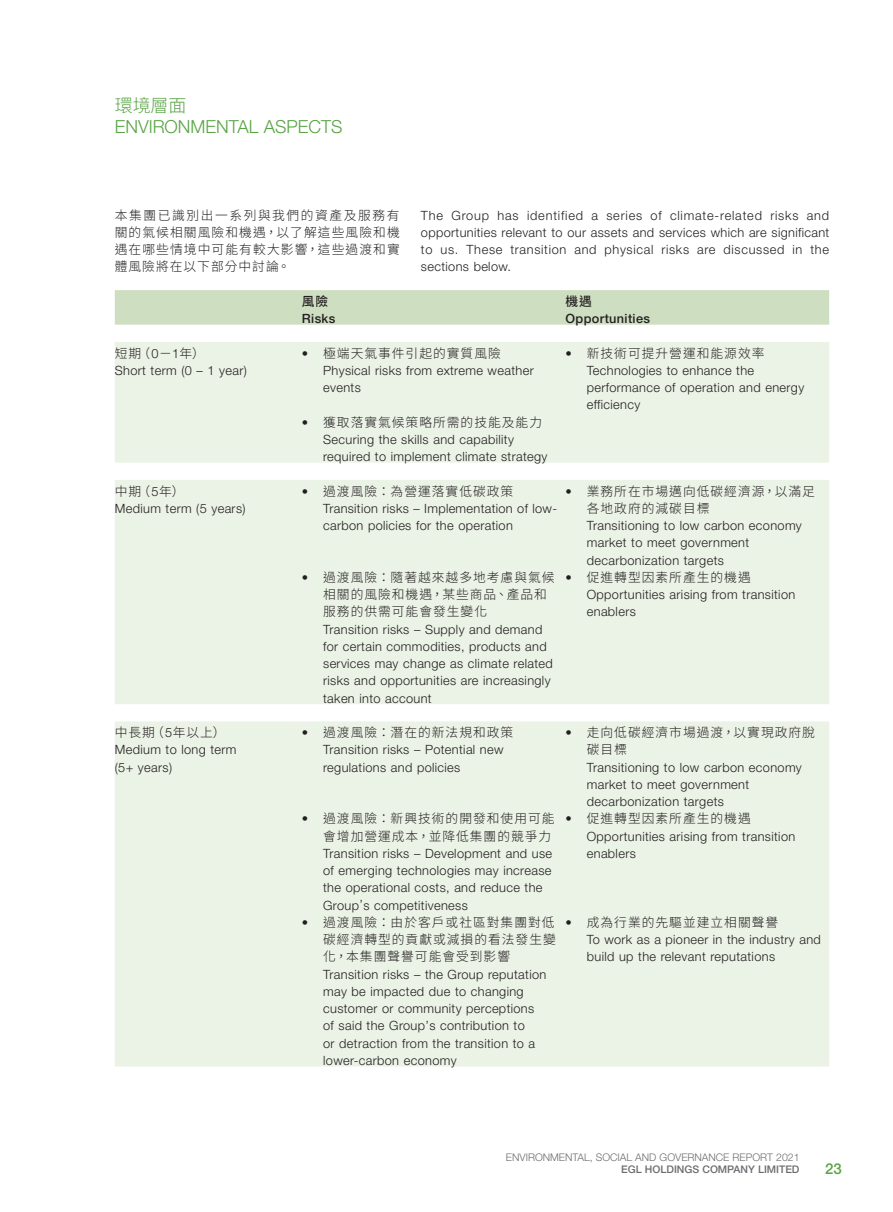
<style>
.page{position:relative;width:893px;height:1212px;background:#fff}
.page>*{position:absolute;margin:0;border:0;box-sizing:border-box;transform-origin:0 0}
.t1{font:300 18px "Helvetica Neue LT Std";color:#59a445}
.t2{font:300 18px "Source Han Sans TC";color:#59a445}
.t3{font:500 15px "Helvetica Neue LT Std";color:#59a445}
.C_Body_Text{font:300 12.75px/17.2px "Helvetica Neue LT Std";letter-spacing:.03em;color:#231f20}
.C_Body_Text-2{font:300 12.75px/17.2px "Source Han Sans TC";letter-spacing:.08em;color:#231f20}
.Body_Text{font:300 12.75px/17.2px "Helvetica Neue LT Std";letter-spacing:.05em;color:#231f20;text-align:justify}
.C_Body_Text-3{font:500 12.75px "Helvetica Neue LT Std";letter-spacing:.03em;color:#231f20}
.C_Body_Text-4{font:500 12.75px "Source Han Sans TC";color:#231f20}
.t4{font:300 10.5px "Helvetica Neue LT Std";color:#6c6d70}
.t5{font:500 10.5px "Helvetica Neue LT Std";color:#6c6d70}
.s1{font-family:"Helvetica Neue LT Std"}
</style>
<div class="page">
<div style="left:115px;top:290px;width:714px;height:35px;background:#cedec1"></div>
<div style="left:115px;top:342px;width:714px;height:724px;background:#ebf2e6"></div>
<h1 class="t2" style="left:115px;top:96px;width:73px">環境層面</h1>
<h1 class="t1" style="left:115px;top:116px;width:229px">ENVIRONMENTAL ASPECTS</h1>
<p class="C_Body_Text-2" style="left:115px;top:207px;width:286px;text-align:justify">本集團已識別出一系列與我們的資產及服務有關的氣候相關風險和機遇，以了解這些風險和機遇在哪些情境中可能有較大影響，這些過渡和實體風險將在以下部分中討論。</p>
<p class="C_Body_Text-4" style="left:302px;top:294px;width:28px">風險</p>
<p class="C_Body_Text-3" style="left:302px;top:311px;width:35px">Risks</p>
<p class="Body_Text" style="left:421px;top:206px;width:410px">The Group has identified a series of climate-related risks and opportunities relevant to our assets and services which are significant to us. These transition and physical risks are discussed in the sections below.</p>
<p class="C_Body_Text-4" style="left:566px;top:294px;width:28px">機遇</p>
<p class="C_Body_Text-3" style="left:566px;top:311px;width:86px">Opportunities</p>
<p class="C_Body_Text-2" style="left:115px;top:345px;width:92px">短期（<span class="s1">0</span>－<span class="s1">1</span>年）</p>
<p class="C_Body_Text" style="left:115px;top:361px;width:134px">Short term (0 – 1 year)</p>
<p class="C_Body_Text-2" style="left:115px;top:483px;width:71px">中期（<span class="s1">5</span>年）</p>
<p class="C_Body_Text" style="left:115px;top:499px;width:132px">Medium term (5 years)</p>
<p class="C_Body_Text-2" style="left:115px;top:724px;width:112px">中長期（<span class="s1">5</span>年以上）</p>
<p class="C_Body_Text" style="left:115px;top:741px;width:123px">Medium to long term</p>
<p class="C_Body_Text" style="left:115px;top:758px;width:59px">(5+ years)</p>
<p class="C_Body_Text-2" style="left:302px;top:345px;width:200px"><span class="s1">•</span> 極端天氣事件引起的實質風險</p>
<p class="C_Body_Text" style="left:323px;top:361px;width:212px">Physical risks from extreme weather events</p>
<p class="C_Body_Text-2" style="left:302px;top:414px;width:242px"><span class="s1">•</span> 獲取落實氣候策略所需的技能及能力</p>
<p class="C_Body_Text" style="left:323px;top:430px;width:226px">Securing the skills and capability required to implement climate strategy</p>
<p class="C_Body_Text-2" style="left:302px;top:483px;width:213px"><span class="s1">•</span> 過渡風險：為營運落實低碳政策</p>
<p class="C_Body_Text" style="left:323px;top:499px;width:235px">Transition risks – Implementation of low&shy;carbon policies for the operation</p>
<p class="C_Body_Text-2" style="left:323px;top:569px;width:233px;text-indent:-21px"><span class="s1">•</span> 過渡風險：隨著越來越多地考慮與氣候相關的風險和機遇，某些商品、產品和服務的供需可能會發生變化</p>
<p class="C_Body_Text" style="left:323px;top:620px;width:231px">Transition risks – Supply and demand for certain commodities, products and services may change as climate related risks and opportunities are increasingly taken into account</p>
<p class="C_Body_Text-2" style="left:302px;top:724px;width:213px"><span class="s1">•</span> 過渡風險：潛在的新法規和政策</p>
<p class="C_Body_Text" style="left:323px;top:741px;width:182px">Transition risks – Potential new regulations and policies</p>
<p class="C_Body_Text-2" style="left:302px;top:810px;width:254px;text-align:right"><span class="s1">•</span> 過渡風險：新興技術的開發和使用可能會增加營運成本，並降低集團的競爭力</p>
<p class="C_Body_Text" style="left:323px;top:844px;width:230px">Transition risks – Development and use of emerging technologies may increase the operational costs, and reduce the Group’s competitiveness</p>
<p class="C_Body_Text-2" style="left:323px;top:914px;width:234px;text-align:justify;text-indent:-21px"><span class="s1">•</span> 過渡風險：由於客戶或社區對集團對低碳經濟轉型的貢獻或減損的看法發生變化，本集團聲譽可能會受到影響</p>
<p class="C_Body_Text" style="left:323px;top:965px;width:225px">Transition risks – the Group reputation may be impacted due to changing customer or community perceptions of said the Group’s contribution to<br>or detraction from the transition to a lower-carbon economy</p>
<p class="C_Body_Text-2" style="left:566px;top:345px;width:200px"><span class="s1">•</span> 新技術可提升營運和能源效率</p>
<p class="C_Body_Text" style="left:587px;top:361px;width:219px">Technologies to enhance the performance of operation and energy efficiency</p>
<p class="C_Body_Text-2" style="left:587px;top:483px;width:230px;text-indent:-21px"><span class="s1">•</span> 業務所在市場邁向低碳經濟源，以滿足各地政府的減碳目標</p>
<p class="C_Body_Text" style="left:587px;top:517px;width:217px">Transitioning to low carbon economy market to meet government decarbonization targets</p>
<p class="C_Body_Text-2" style="left:566px;top:569px;width:187px"><span class="s1">•</span> 促進轉型因素所產生的機遇</p>
<p class="C_Body_Text" style="left:587px;top:586px;width:210px">Opportunities arising from transition enablers</p>
<p class="C_Body_Text-2" style="left:587px;top:724px;width:230px;text-indent:-21px"><span class="s1">•</span> 走向低碳經濟市場過渡，以實現政府脫碳目標</p>
<p class="C_Body_Text" style="left:587px;top:758px;width:217px">Transitioning to low carbon economy market to meet government decarbonization targets</p>
<p class="C_Body_Text-2" style="left:566px;top:810px;width:187px"><span class="s1">•</span> 促進轉型因素所產生的機遇</p>
<p class="C_Body_Text" style="left:587px;top:827px;width:210px">Opportunities arising from transition enablers</p>
<p class="C_Body_Text-2" style="left:566px;top:914px;width:214px"><span class="s1">•</span> 成為行業的先驅並建立相關聲譽</p>
<p class="C_Body_Text" style="left:587px;top:931px;width:235px">To work as a pioneer in the industry and build up the relevant reputations</p>
<p class="t4" style="left:506px;top:1151px;width:295px">ENVIRONMENTAL, SOCIAL AND GOVERNANCE REPORT 2021</p>
<p class="t5" style="left:621px;top:1163px;width:180px">EGL HOLDINGS COMPANY LIMITED</p>
<p class="t3" style="left:825px;top:1160px;width:18px">23</p>
</div>
